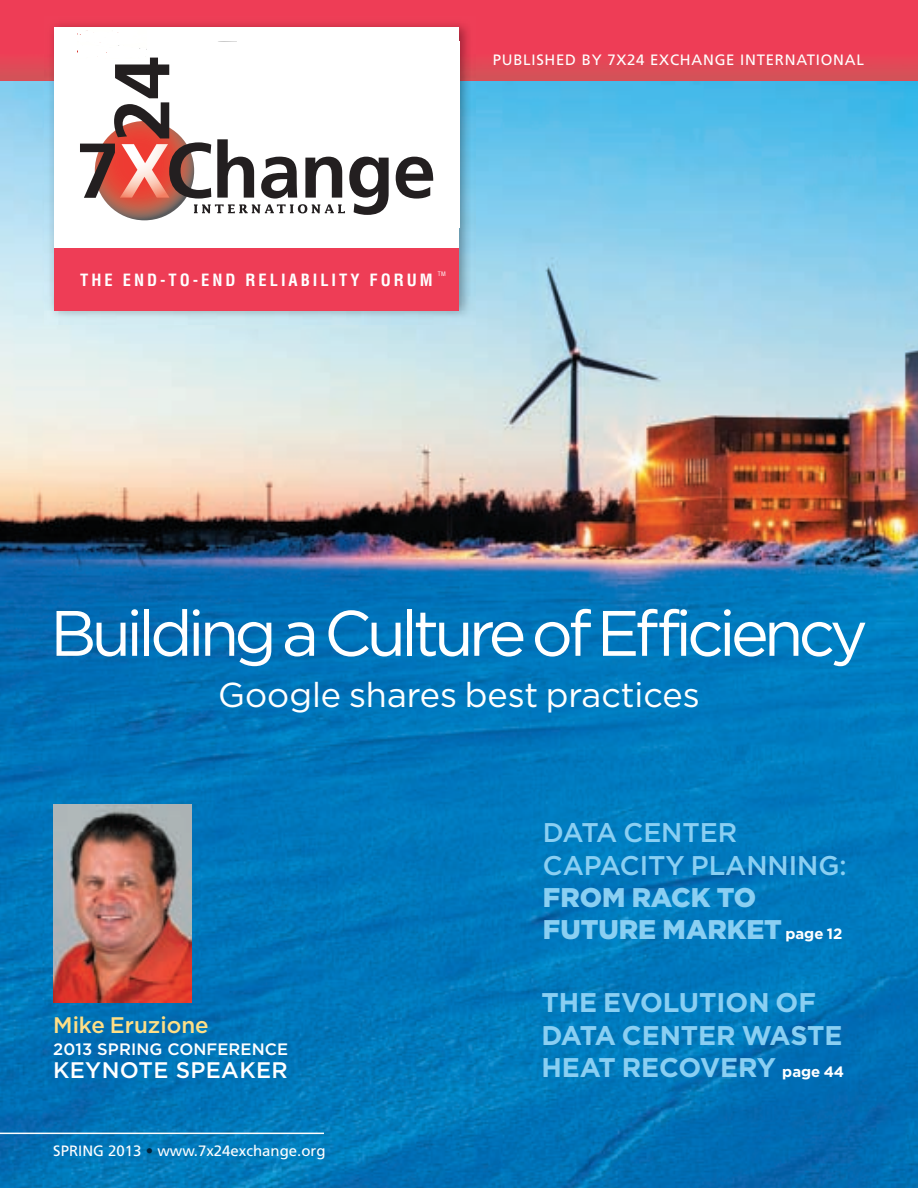
<style>
.page{position:relative;width:918px;height:1188px;background:#fff}
.page>*{position:absolute;margin:0;border:0;box-sizing:border-box;transform-origin:0 0}
.t1{font:64.05px "Trio Gotham";letter-spacing:-.07em;color:#fff}
.t2{font:34.5px "Trio Gotham";color:#fff}
.t3{font:700 27px/32.4px "Trio Gotham";color:#8acff2}
.t4{font:900 27px/32.4px "Trio Gotham";color:#8acff2}
.t5{font:500 27px/32.4px "Trio Gotham";color:#8acff2}
.t6{font:500 22.5px "Gotham";letter-spacing:.015em;color:#fff}
.t7{font:500 22.5px "Trio Gotham";color:#ffdf86}
.t8{font:700 condensed 16.5px "Helvetica";letter-spacing:.18em;color:#fff}
.t9{font:500 16.5px "Gotham";letter-spacing:.005em;color:#fff}
.t10{font:15px "Frutiger";letter-spacing:.05em;color:#fff}
.t11{font:15px "Frutiger";color:#fff}
.t12{font:condensed 6px "Helvetica";color:#fff}
.s1{color:#00223b}
.s2{font-weight:700;font-size:15px;color:#fff}
.s3{font-size:15px;color:#fff}
</style>
<div class="page">
<img style="left:0;top:82px;width:918px;height:1106px">
<div style="left:0;top:0;width:918px;height:81px;background:#ee3d56"></div>
<img style="left:0;top:81px;width:918px;height:1px">
<div style="left:475px;top:62px;width:443px;height:19px;background:#db4e58"></div>
<img style="left:0;top:63px;width:45px;height:18px">
<img style="left:45px;top:24px;width:430px;height:300px">
<img style="left:45px;top:81px;width:430px;height:1px">
<div style="left:54px;top:27px;width:405px;height:281px;background:#fff"></div>
<svg style="left:396px;top:157px;width:37px;height:42px"></svg>
<div style="left:54px;top:248px;width:405px;height:62px;background:#ee3d56"></div>
<img style="left:53px;top:804px;width:139px;height:198px">
<hr style="left:0;top:1133px;width:324px;height:1px;background:#fff">
<svg style="left:53px;top:24px;width:336px;height:191px"></svg>
<p class="t10" style="left:493px;top:54px;width:373px">PUBLISHED BY 7X24 EXCHANGE INTERNATIONAL</p>
<p class="t12" style="left:438px;top:271px;width:9px">TM</p>
<p class="t8" style="left:80px;top:271px;width:354px">THE END-TO-END RELIABILITY FORUM</p>
<h1 class="t1" style="left:50px;top:596px;width:819px">Buildinga Culture ofEfficiency</h1>
<p class="t2" style="left:218px;top:675px;width:483px">Google shares best practices</p>
<p class="t7" style="left:53px;top:1012px;width:157px">Mike Eruzione</p>
<p class="t9" style="left:53px;top:1040px;width:236px">2013 SPRING CONFERENCE</p>
<p class="t6" style="left:53px;top:1057px;width:236px">KEYNOTE SPEAKER</p>
<p class="t11" style="left:53px;top:1145px;width:274px">SPRING 2013 <span class="s1">•</span> www.7x24exchange.org</p>
<p class="t5" style="left:543px;top:817px;width:305px">DATA CENTER<br>CAPACITY PLANNING:</p>
<p class="t4" style="left:543px;top:881px;width:301px">FROM RACK TO<br>FUTURE MARKET <span class="s2">page 12</span></p>
<p class="t3" style="left:541px;top:987px;width:304px">THE EVOLUTION OF<br>DATA CENTER WASTE<br>HEAT RECOVERY <span class="s3">page 44</span></p>
</div>
